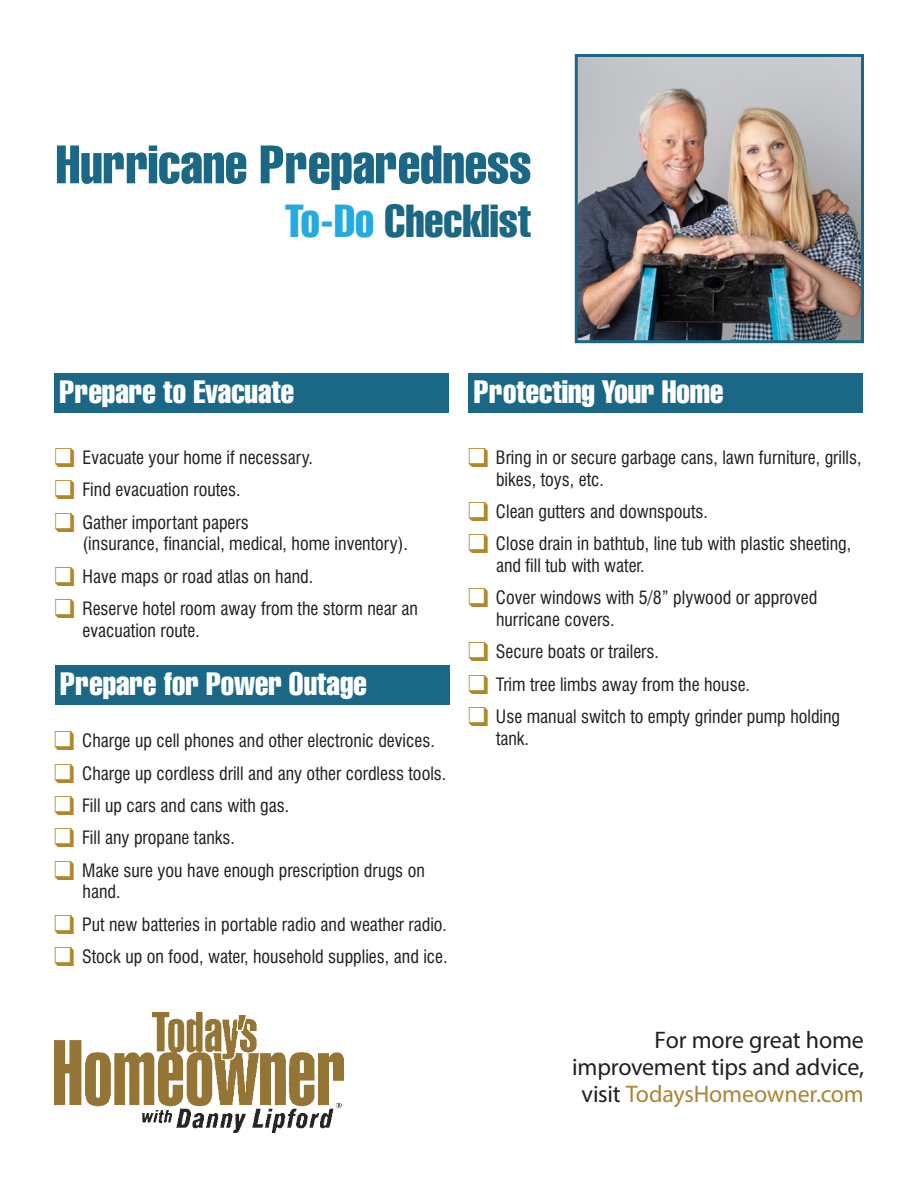
<style>
.page{position:relative;width:918px;height:1188px;background:#fff}
.page>*{position:absolute;margin:0;border:0;box-sizing:border-box;transform-origin:0 0}
.t1{font:extra-condensed 52.5px "Swiss 911 BT";color:#1b6886}
.t2{font:extra-condensed 45px "Swiss 911 BT";color:#1b6886}
.t3{font:extra-condensed 31.5px "Swiss 911 BT";color:#fff}
.t4{font:24px "Myriad Pro";letter-spacing:-.01em;color:#231f20}
.t5{font:24px "Myriad Pro";letter-spacing:-.01em;color:#ab8532}
.t6{font:condensed 18px/21.6px "Swiss 721 BT";color:#231f20}
.s1{color:#24aae1}
.s2{color:#b18727}
.s3{color:#231f20}
</style>
<div class="page">
<img style="left:579px;top:58px;width:281px;height:281px">
<div style="left:575px;top:54px;width:289px;height:289px;border:3px solid #1b6886"></div>
<img style="left:54px;top:1012px;width:289px;height:121px">
<div style="left:469px;top:373px;width:394px;height:40px;background:#1b6886"></div>
<div style="left:54px;top:373px;width:395px;height:40px;background:#1b6886"></div>
<div style="left:55px;top:665px;width:395px;height:40px;background:#1b6886"></div>
<p class="t1" style="left:56px;top:135px;width:477px">Hurricane Preparedness</p>
<p class="t2" style="left:285px;top:196px;width:247px"><span class="s1">To-Do</span> Checklist</p>
<p class="t3" style="left:59px;top:374px;width:236px">Prepare to Evacuate</p>
<p class="t6" style="left:55px;top:447px;width:260px"><span class="s2">❑</span> Evacuate your home if necessary.</p>
<p class="t6" style="left:55px;top:479px;width:188px"><span class="s2">❑</span> Find evacuation routes.</p>
<p class="t6" style="left:83px;top:511px;width:327px;text-indent:-28px"><span class="s2">❑</span> Gather important papers<br>(insurance, financial, medical, home inventory).</p>
<p class="t6" style="left:55px;top:565px;width:260px"><span class="s2">❑</span> Have maps or road atlas on hand.</p>
<p class="t6" style="left:83px;top:598px;width:337px;text-indent:-28px"><span class="s2">❑</span> Reserve hotel room away from the storm near an evacuation route.</p>
<p class="t3" style="left:60px;top:665px;width:308px">Prepare for Power Outage</p>
<p class="t6" style="left:54px;top:730px;width:382px"><span class="s2">❑</span> Charge up cell phones and other electronic devices.</p>
<p class="t6" style="left:54px;top:762px;width:394px"><span class="s2">❑</span> Charge up cordless drill and any other cordless tools.</p>
<p class="t6" style="left:54px;top:795px;width:237px"><span class="s2">❑</span> Fill up cars and cans with gas.</p>
<p class="t6" style="left:54px;top:827px;width:182px"><span class="s2">❑</span> Fill any propane tanks.</p>
<p class="t6" style="left:83px;top:859px;width:344px;text-indent:-28px"><span class="s2">❑</span> Make sure you have enough prescription drugs on hand.</p>
<p class="t6" style="left:54px;top:913px;width:394px"><span class="s2">❑</span> Put new batteries in portable radio and weather radio.</p>
<p class="t6" style="left:54px;top:946px;width:395px"><span class="s2">❑</span> Stock up on food, water, household supplies, and ice.</p>
<p class="t3" style="left:474px;top:374px;width:251px">Protecting Your Home</p>
<p class="t6" style="left:496px;top:447px;width:367px;text-indent:-28px"><span class="s2">❑</span> Bring in or secure garbage cans, lawn furniture, grills, bikes, toys, etc.</p>
<p class="t6" style="left:468px;top:501px;width:241px"><span class="s2">❑</span> Clean gutters and downspouts.</p>
<p class="t6" style="left:496px;top:533px;width:357px;text-indent:-28px"><span class="s2">❑</span> Close drain in bathtub, line tub with plastic sheeting, and fill tub with water.</p>
<p class="t6" style="left:496px;top:587px;width:323px;text-indent:-28px"><span class="s2">❑</span> Cover windows with 5/8” plywood or approved hurricane covers.</p>
<p class="t6" style="left:468px;top:641px;width:193px"><span class="s2">❑</span> Secure boats or trailers.</p>
<p class="t6" style="left:468px;top:673px;width:284px"><span class="s2">❑</span> Trim tree limbs away from the house.</p>
<p class="t6" style="left:496px;top:706px;width:346px;text-indent:-28px"><span class="s2">❑</span> Use manual switch to empty grinder pump holding tank.</p>
<p class="t4" style="left:655px;top:1025px;width:211px">For more great home</p>
<p class="t4" style="left:572px;top:1052px;width:293px">improvement tips and advice,</p>
<p class="t5" style="left:582px;top:1079px;width:284px"><span class="s3">visit</span> TodaysHomeowner.com</p>
</div>
